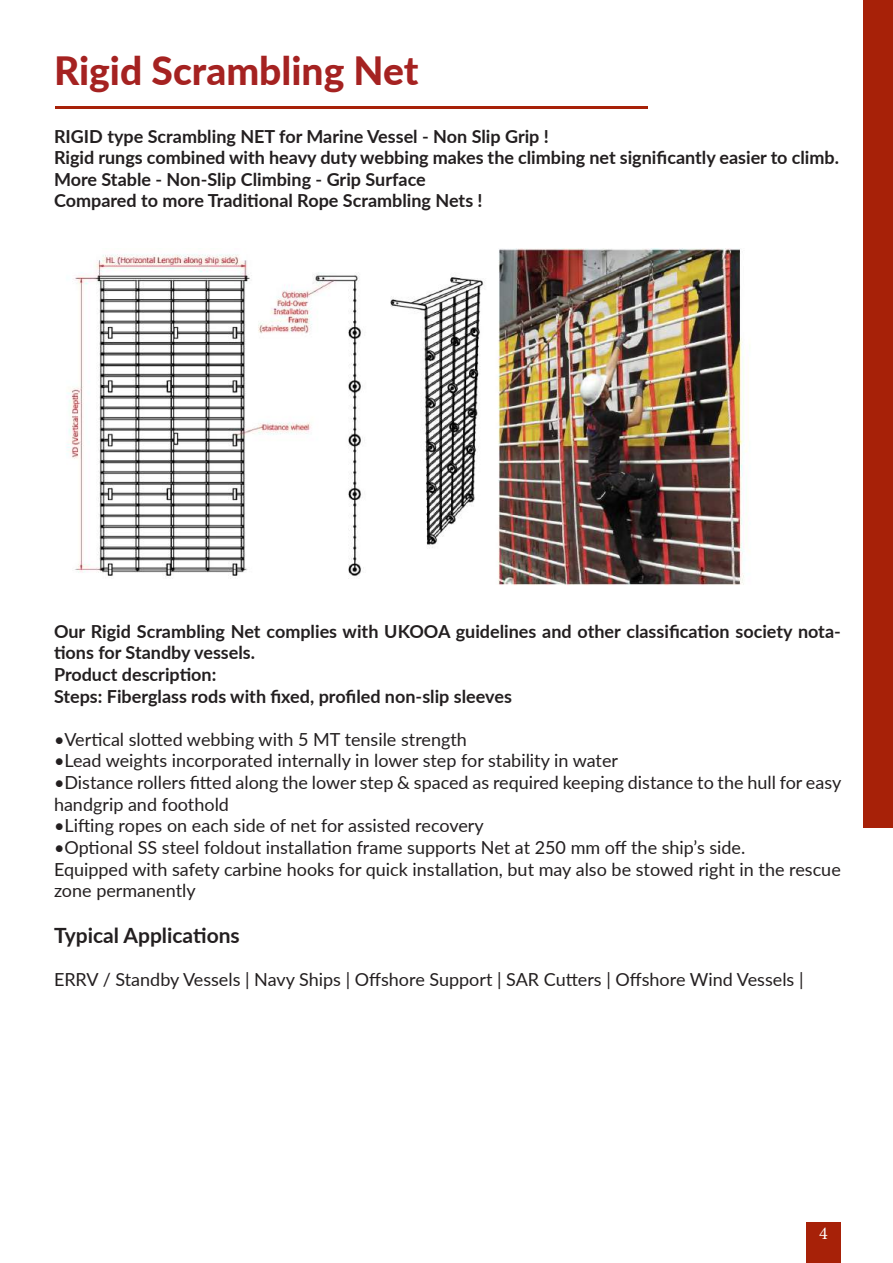
<style>
.page{position:relative;width:893px;height:1263px;background:#fff}
.page>*{position:absolute;margin:0;border:0;box-sizing:border-box;transform-origin:0 0}
.t1{font:800 39px "Lato";color:#a52221}
.t2{font:700 21px "Lato";color:#231f20}
.t3{font:18px/21.6px "Lato";color:#231f20}
.t4{font:700 18px/21.6px "Lato";color:#231f20}
.t5{font:18px "Minion Pro";color:#fff}
</style>
<div class="page">
<div style="left:806px;top:1222px;width:35px;height:41px;background:#a72108"></div>
<div style="left:863px;top:0;width:30px;height:828px;background:#a72108"></div>
<hr style="left:55px;top:106px;width:592px;height:2px;background:#a72108">
<img style="left:66px;top:249px;width:681px;height:336px">
<h1 class="t1" style="left:54px;top:42px;width:366px">Rigid Scrambling Net</h1>
<p class="t4" style="left:54px;top:125px;width:786px">RIGID type Scrambling NET for Marine Vessel - Non Slip Grip !<br>Rigid rungs combined with heavy duty webbing makes the climbing net significantly easier to climb.<br>More Stable - Non-Slip Climbing - Grip Surface<br>Compared to more Traditional Rope Scrambling Nets !</p>
<p class="t4" style="left:54px;top:620px;width:788px">Our Rigid Scrambling Net complies with UKOOA guidelines and other classification society nota&shy;tions for Standby vessels.<br>Product description:<br>Steps: Fiberglass rods with fixed, profiled non-slip sleeves</p>
<p class="t3" style="left:54px;top:728px;width:414px">•Vertical slotted webbing with 5 MT tensile strength</p>
<p class="t3" style="left:54px;top:749px;width:566px">•Lead weights incorporated internally in lower step for stability in water</p>
<p class="t3" style="left:54px;top:771px;width:789px">•Distance rollers fitted along the lower step &amp; spaced as required keeping distance to the hull for easy handgrip and foothold</p>
<p class="t3" style="left:54px;top:814px;width:431px">•Lifting ropes on each side of net for assisted recovery</p>
<p class="t3" style="left:54px;top:836px;width:788px">•Optional SS steel foldout installation frame supports Net at 250 mm off the ship’s side.<br>Equipped with safety carbine hooks for quick installation, but may also be stowed right in the rescue zone permanently</p>
<p class="t2" style="left:54px;top:919px;width:187px">Typical Applications</p>
<p class="t3" style="left:54px;top:968px;width:751px">ERRV / Standby Vessels | Navy Ships | Offshore Support | SAR Cutters | Offshore Wind Vessels |</p>
<p class="t5" style="left:819px;top:1221px;width:10px">4</p>
</div>
